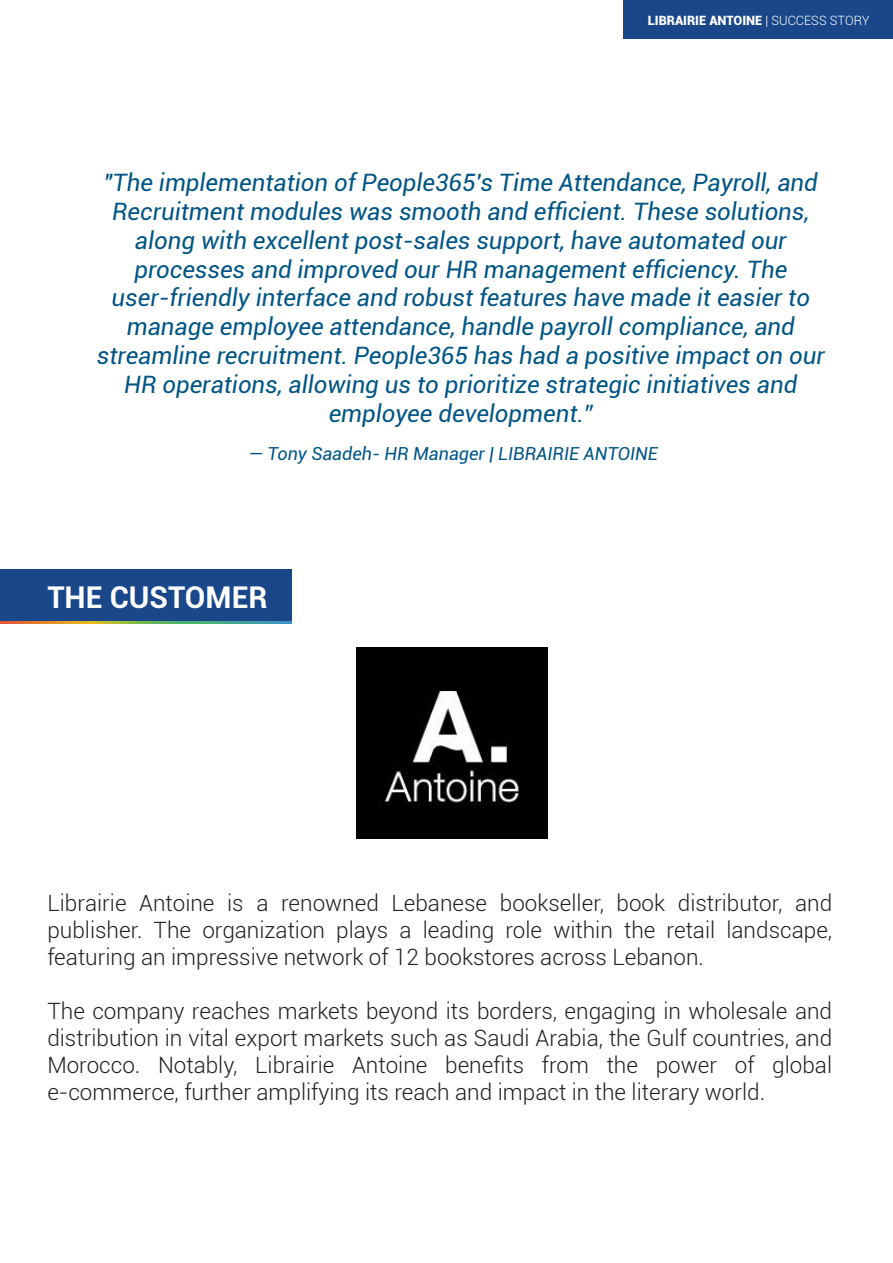
<style>
.page{position:relative;width:893px;height:1263px;background:#fff}
.page>*{position:absolute;margin:0;border:0;box-sizing:border-box;transform-origin:0 0}
.t1{font:700 30px "Roboto";color:#fff}
.t2{font:italic 24px/28.8px "Roboto";color:#005586;text-align:center}
.t3{font:300 22.5px/27px "Roboto";color:#231f20;text-align:justify}
.t4{font:italic 18px "Roboto";color:#005586}
.t5{font:900 12.75px "Roboto";color:#fff}
.s1{font-weight:300}
</style>
<div class="page">
<div style="left:0;top:570px;width:291px;height:54px;background:#194789"></div>
<div style="left:624px;top:0;width:269px;height:39px;background:#194789"></div>
<svg style="left:0;top:621px;width:291px;height:3px"></svg>
<div style="left:356px;top:647px;width:192px;height:192px;background:#000"></div>
<img style="left:378px;top:691px;width:142px;height:116px">
<p class="t5" style="left:648px;top:12px;width:223px">LIBRAIRIE ANTOINE <span class="s1">| SUCCESS STORY</span></p>
<p class="t2" style="left:97px;top:167px;width:729px">"The implementation of People365's Time Attendance, Payroll, and Recruitment modules was smooth and efficient. These solutions, along with excellent post-sales support, have automated our processes and improved our HR management efficiency. The user-friendly interface and robust features have made it easier to manage employee attendance, handle payroll compliance, and streamline recruitment. People365 has had a positive impact on our HR operations, allowing us to prioritize strategic initiatives and employee development.”</p>
<p class="t4" style="left:248px;top:441px;width:411px">— Tony Saadeh- HR Manager | LIBRAIRIE ANTOINE</p>
<p class="t1" style="left:47px;top:577px;width:222px">THE CUSTOMER</p>
<p class="t3" style="left:47px;top:889px;width:786px">Librairie Antoine is a renowned Lebanese bookseller, book distributor, and publisher. The organization plays a leading role within the retail landscape, featuring an impressive network of 12 bookstores across Lebanon.</p>
<p class="t3" style="left:47px;top:997px;width:786px">The company reaches markets beyond its borders, engaging in wholesale and distribution in vital export markets such as Saudi Arabia, the Gulf countries, and Morocco. Notably, Librairie Antoine benefits from the power of global e-commerce, further amplifying its reach and impact in the literary world.</p>
</div>
